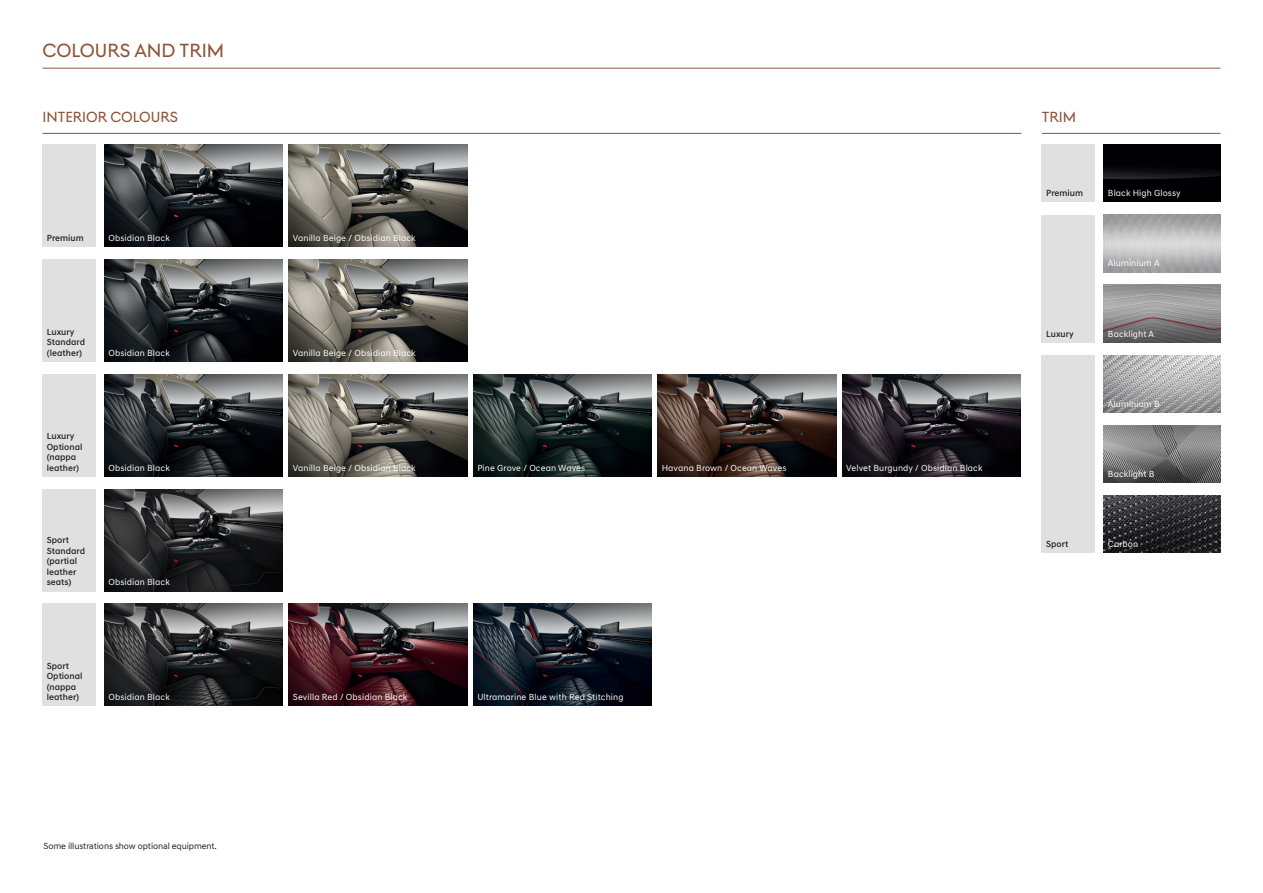
<style>
.page{position:relative;width:1263px;height:893px;background:#fff}
.page>*{position:absolute;margin:0;border:0;box-sizing:border-box;transform-origin:0 0}
.t1{font:19.5px "Genesis Sans Head Global";color:#8f563a}
.Subheader{font:15px "Genesis Sans Head Global";color:#8f563a}
.Colour_names_-_White{font:9px "Genesis Sans Text Global";letter-spacing:.01em;color:#fff}
.Silver_box_text{font:500 9px/10.5px "Genesis Sans Text Global";letter-spacing:.005em;color:#231f20}
.Legal_copy{font:9px "Genesis Sans Text Global";letter-spacing:-.01em;color:#231f20}
</style>
<div class="page">
<hr style="left:43px;top:133px;width:978px;height:1px;background:#8f563a">
<hr style="left:1042px;top:133px;width:178px;height:1px;background:#8f563a">
<img style="left:1103px;top:145px;width:117px;height:57px">
<img style="left:1103px;top:285px;width:117px;height:57px">
<img style="left:1103px;top:425px;width:117px;height:58px">
<img style="left:1103px;top:495px;width:117px;height:58px">
<img style="left:1104px;top:215px;width:116px;height:57px">
<img style="left:1104px;top:355px;width:116px;height:57px">
<img style="left:104px;top:145px;width:179px;height:102px">
<img style="left:104px;top:259px;width:179px;height:102px">
<img style="left:104px;top:374px;width:179px;height:102px">
<img style="left:289px;top:145px;width:178px;height:102px">
<img style="left:289px;top:259px;width:178px;height:102px">
<img style="left:289px;top:374px;width:178px;height:102px">
<img style="left:289px;top:604px;width:178px;height:102px">
<img style="left:657px;top:374px;width:179px;height:102px">
<img style="left:473px;top:374px;width:179px;height:102px">
<img style="left:473px;top:604px;width:179px;height:102px">
<img style="left:842px;top:374px;width:178px;height:102px">
<div style="left:43px;top:145px;width:53px;height:102px;background:#e0e0e0"></div>
<div style="left:43px;top:259px;width:53px;height:102px;background:#e0e0e0"></div>
<div style="left:43px;top:489px;width:53px;height:102px;background:#e0e0e0"></div>
<div style="left:43px;top:374px;width:53px;height:102px;background:#e0e0e0"></div>
<div style="left:43px;top:604px;width:53px;height:102px;background:#e0e0e0"></div>
<div style="left:1042px;top:145px;width:53px;height:57px;background:#e0e0e0"></div>
<div style="left:1042px;top:215px;width:53px;height:127px;background:#e0e0e0"></div>
<div style="left:1042px;top:355px;width:53px;height:198px;background:#e0e0e0"></div>
<hr style="left:43px;top:68px;width:1177px;height:1px;background:#8f563a">
<img style="left:104px;top:489px;width:179px;height:102px">
<img style="left:104px;top:604px;width:179px;height:102px">
<p class="t1" style="left:43px;top:37px;width:183px">COLOURS AND TRIM</p>
<p class="Subheader" style="left:43px;top:107px;width:137px">INTERIOR COLOURS</p>
<p class="Subheader" style="left:1042px;top:107px;width:36px">TRIM</p>
<p class="Silver_box_text" style="left:1046px;top:188px;width:39px">Premium</p>
<p class="Colour_names_-_White" style="left:1108px;top:187px;width:74px">Black High Glossy</p>
<p class="Silver_box_text" style="left:47px;top:233px;width:39px">Premium</p>
<p class="Colour_names_-_White" style="left:108px;top:231px;width:63px">Obsidian Black</p>
<p class="Colour_names_-_White" style="left:293px;top:231px;width:124px">Vanilla Beige / Obsidian Black</p>
<p class="Colour_names_-_White" style="left:1108px;top:257px;width:53px">Aluminium A</p>
<p class="Silver_box_text" style="left:47px;top:326px;width:40px">Luxury<br>Standard (leather)</p>
<p class="Colour_names_-_White" style="left:108px;top:346px;width:63px">Obsidian Black</p>
<p class="Colour_names_-_White" style="left:293px;top:346px;width:124px">Vanilla Beige / Obsidian Black</p>
<p class="Silver_box_text" style="left:1046px;top:328px;width:29px">Luxury</p>
<p class="Colour_names_-_White" style="left:1108px;top:327px;width:48px">Backlight A</p>
<p class="Colour_names_-_White" style="left:1108px;top:397px;width:53px">Aluminium B</p>
<p class="Silver_box_text" style="left:47px;top:431px;width:37px">Luxury<br>Optional (nappa leather)</p>
<p class="Colour_names_-_White" style="left:108px;top:461px;width:63px">Obsidian Black</p>
<p class="Colour_names_-_White" style="left:293px;top:461px;width:124px">Vanilla Beige / Obsidian Black</p>
<p class="Colour_names_-_White" style="left:477px;top:461px;width:109px">Pine Grove / Ocean Waves</p>
<p class="Colour_names_-_White" style="left:662px;top:461px;width:126px">Havana Brown / Ocean Waves</p>
<p class="Colour_names_-_White" style="left:846px;top:461px;width:138px">Velvet Burgundy / Obsidian Black</p>
<p class="Colour_names_-_White" style="left:1108px;top:467px;width:48px">Backlight B</p>
<p class="Silver_box_text" style="left:47px;top:535px;width:40px">Sport<br>Standard (partial leather seats)</p>
<p class="Colour_names_-_White" style="left:108px;top:576px;width:63px">Obsidian Black</p>
<p class="Silver_box_text" style="left:1046px;top:539px;width:24px">Sport</p>
<p class="Colour_names_-_White" style="left:1108px;top:538px;width:32px">Carbon</p>
<p class="Silver_box_text" style="left:47px;top:660px;width:37px">Sport<br>Optional (nappa leather)</p>
<p class="Colour_names_-_White" style="left:108px;top:691px;width:63px">Obsidian Black</p>
<p class="Colour_names_-_White" style="left:293px;top:691px;width:116px">Sevilla Red / Obsidian Black</p>
<p class="Colour_names_-_White" style="left:477px;top:691px;width:148px">Ultramarine Blue with Red Stitching</p>
<p class="Legal_copy" style="left:44px;top:840px;width:175px">Some illustrations show optional equipment.</p>
</div>
